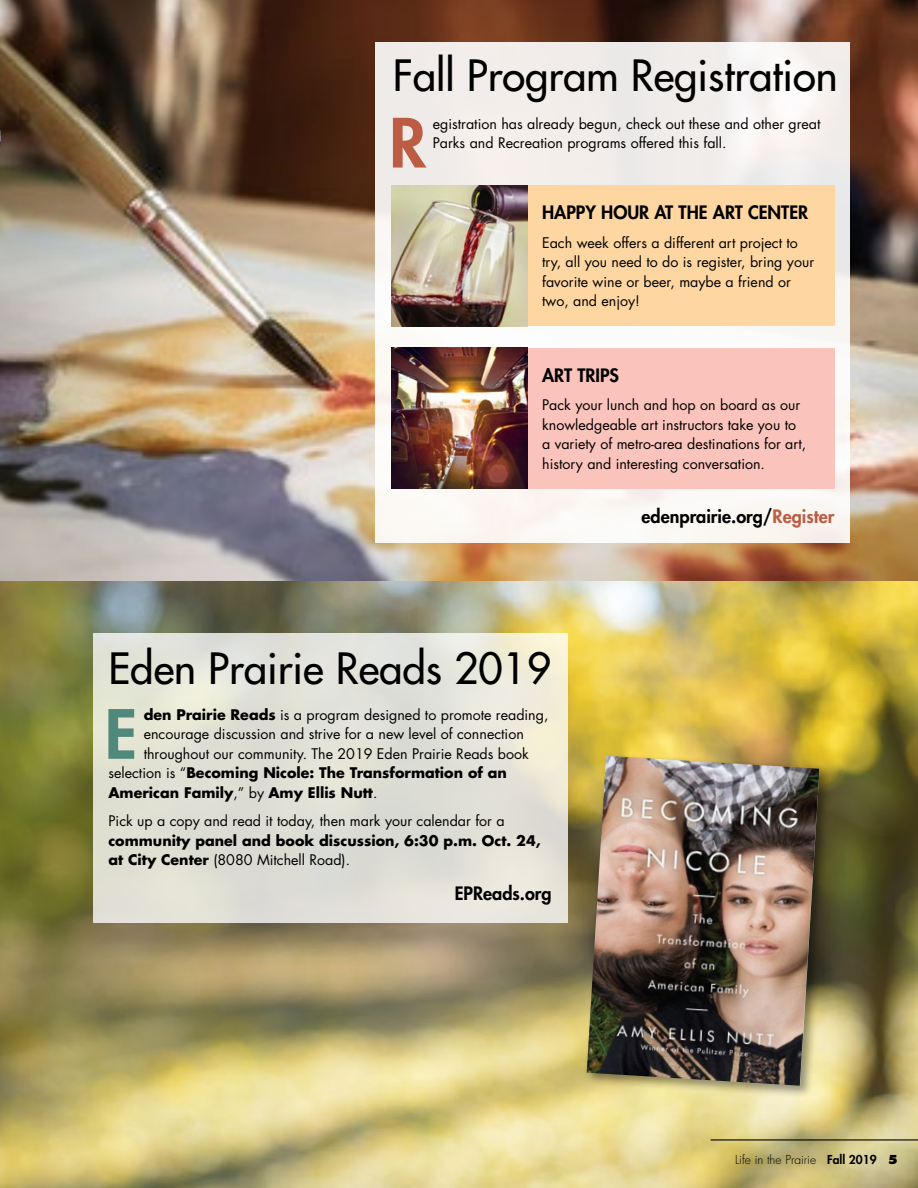
<style>
.page{position:relative;width:918px;height:1188px;background:#fff}
.page>*{position:absolute;margin:0;border:0;box-sizing:border-box;transform-origin:0 0}
.t1{font:800 66px "Futura";color:#bc5c44}
.t2{font:800 66px "Futura";color:#50887b}
.t3{font:42px "Futura";color:#000}
.t4{font:800 18px "Futura";color:#000}
.t5{font:14.25px/19.5px "Futura";color:#000}
.t6{font:700 14.25px/19.5px "Futura";color:#000}
.t7{font:300 12px "Futura";color:#000}
.s1{color:#bc5c44}
.s2{font-weight:700}
.s3{font-weight:400}
.s4{font-weight:800}
</style>
<div class="page">
<img style="left:0;top:580px;width:918px;height:608px">
<img style="left:0;top:0;width:918px;height:580px">
<div style="left:376px;top:42px;width:474px;height:500px;background:linear-gradient(to bottom,#efebe9,#fdf8f5)"></div>
<svg style="left:93px;top:633px;width:475px;height:289px;background:#e2e1d6"></svg>
<hr style="left:711px;top:1139px;width:207px;height:2px;background:#000">
<div style="left:391px;top:185px;width:443px;height:141px;background:#fed6a2"></div>
<img style="left:391px;top:185px;width:137px;height:141px">
<div style="left:391px;top:348px;width:443px;height:141px;background:#fac3bb"></div>
<img style="left:391px;top:348px;width:137px;height:141px">
<div style="left:583px;top:753px;width:249px;height:345px;background:#000;opacity:.4"></div>
<img style="left:587px;top:756px;width:233px;height:330px">
<h2 class="t3" style="left:393px;top:49px;width:446px">Fall Program Registration</h2>
<h1 class="t1" style="left:389px;top:101px;width:38px">R</h1>
<p class="t5" style="left:433px;top:114px;width:389px">egistration has already begun, check out these and other great<br>Parks and Recreation programs offered this fall.</p>
<p class="t4" style="left:542px;top:201px;width:268px">HAPPY HOUR AT THE ART CENTER</p>
<p class="t5" style="left:542px;top:233px;width:273px">Each week offers a different art project to try, all you need to do is register, bring your favorite wine or beer, maybe a friend or two, and enjoy!</p>
<p class="t4" style="left:542px;top:364px;width:78px">ART TRIPS</p>
<p class="t5" style="left:542px;top:395px;width:266px">Pack your lunch and hop on board as our knowledgeable art instructors take you to a variety of metro-area destinations for art, history and interesting conversation.</p>
<p class="t4" style="left:642px;top:505px;width:194px">edenprairie.org/<span class="s1">Register</span></p>
<h2 class="t3" style="left:108px;top:642px;width:444px">Eden Prairie Reads 2019</h2>
<h1 class="t2" style="left:105px;top:693px;width:34px">E</h1>
<p class="t5" style="left:144px;top:705px;width:406px"><span class="s2">den Prairie Reads</span> is a program designed to promote reading,</p>
<p class="t5" style="left:144px;top:724px;width:382px">encourage discussion and strive for a new level of connection</p>
<p class="t5" style="left:144px;top:744px;width:387px">throughout our community. The 2019 Eden Prairie Reads book</p>
<p class="t6" style="left:108px;top:763px;width:400px"><span class="s3">selection is “</span>Becoming Nicole: The Transformation of an</p>
<p class="t6" style="left:108px;top:782px;width:271px">American Family<span class="s3">,” by</span> Amy Ellis Nutt<span class="s3">.</span></p>
<p class="t5" style="left:108px;top:812px;width:398px">Pick up a copy and read it today, then mark your calendar for a</p>
<p class="t6" style="left:108px;top:831px;width:434px">community panel and book discussion, 6:30 p.m. Oct. 24, at City Center <span class="s3">(8080 Mitchell Road).</span></p>
<p class="t4" style="left:455px;top:882px;width:98px">EPReads.org</p>
<p class="t7" style="left:735px;top:1152px;width:164px">Life in the Prairie <span class="s4">Fall 2019</span> <span class="s4">5</span></p>
</div>
